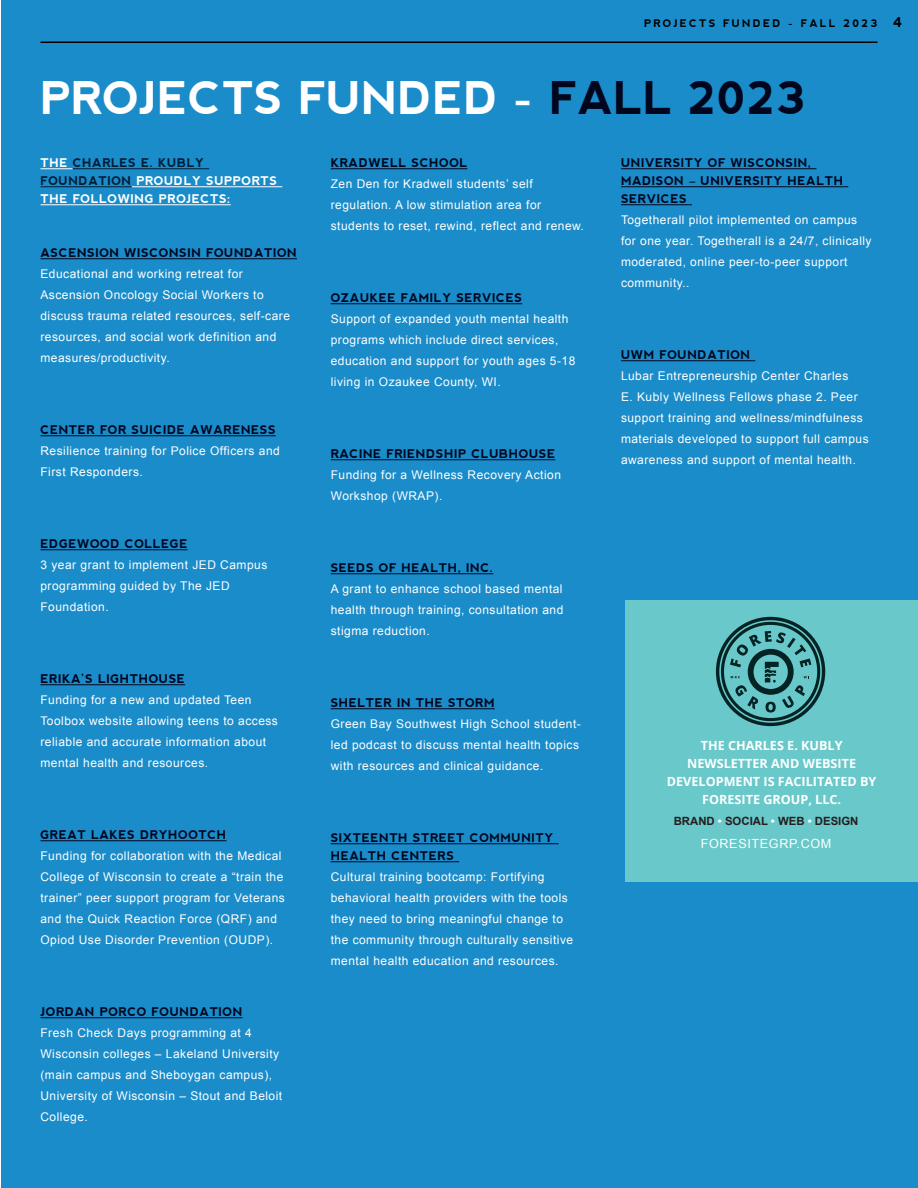
<style>
.page{position:relative;width:918px;height:1188px;background:#fff}
.page>*{position:absolute;margin:0;border:0;box-sizing:border-box;transform-origin:0 0}
.t1{font:700 45px "nevis";color:#fff}
.t2{font:700 12.6px/18px "Open Sans";color:#fff;text-align:center}
.t3{font:12.6px "Arial";letter-spacing:.05em;color:#fff}
.t4{font:12px/21px "Arial";letter-spacing:.04em;color:#fff}
.t5{font:700 12px/18px "nevis";letter-spacing:.04em;color:#00061e}
.t6{font:700 12px/18px "nevis";letter-spacing:.04em;color:#fff}
.t7{font:700 11.4px "Arial";color:#231f20}
.t8{font:700 10.5px "nevis";letter-spacing:.2em;color:#000}
.s1{font-size:13.5px}
.s2{color:#00061e}
.s3{color:#001d35}
.s4{color:#fff}
</style>
<div class="page">
<div style="left:1px;top:0;width:917px;height:1188px;background:#1a8cca"></div>
<hr style="left:40px;top:168px;width:33px;height:1px;background:#fff">
<hr style="left:73px;top:168px;width:136px;height:1px;background:#001d35">
<hr style="left:40px;top:186px;width:92px;height:1px;background:#001d35">
<hr style="left:132px;top:186px;width:150px;height:1px;background:#fff">
<hr style="left:40px;top:204px;width:191px;height:1px;background:#fff">
<hr style="left:40px;top:258px;width:257px;height:1px;background:#00061e">
<hr style="left:40px;top:435px;width:236px;height:1px;background:#00061e">
<hr style="left:40px;top:549px;width:148px;height:1px;background:#00061e">
<hr style="left:40px;top:684px;width:145px;height:1px;background:#00061e">
<hr style="left:40px;top:840px;width:186px;height:1px;background:#00061e">
<hr style="left:40px;top:1017px;width:202px;height:1px;background:#00061e">
<hr style="left:331px;top:168px;width:136px;height:1px;background:#00061e">
<hr style="left:331px;top:303px;width:191px;height:1px;background:#00061e">
<hr style="left:331px;top:459px;width:224px;height:1px;background:#00061e">
<hr style="left:331px;top:573px;width:162px;height:1px;background:#00061e">
<hr style="left:331px;top:708px;width:164px;height:1px;background:#00061e">
<hr style="left:331px;top:843px;width:228px;height:1px;background:#00061e">
<hr style="left:331px;top:861px;width:128px;height:1px;background:#00061e">
<hr style="left:621px;top:168px;width:195px;height:1px;background:#00061e">
<hr style="left:621px;top:186px;width:227px;height:1px;background:#00061e">
<hr style="left:621px;top:204px;width:71px;height:1px;background:#00061e">
<hr style="left:621px;top:360px;width:134px;height:1px;background:#00061e">
<div style="left:626px;top:600px;width:292px;height:282px;background:#69c8c9"></div>
<svg style="left:716px;top:617px;width:109px;height:109px"></svg>
<hr style="left:40px;top:42px;width:838px;height:1px;background:#000">
<p class="t8" style="left:644px;top:17px;width:260px">PROJECTS FUNDED - FALL 2023 <span class="s1">4</span></p>
<h1 class="t1" style="left:40px;top:72px;width:768px">PROJECTS FUNDED - <span class="s2">FALL 2023</span></h1>
<p class="t6" style="left:40px;top:154px;width:238px">THE <span class="s3">CHARLES E. KUBLY<br>FOUNDATION</span> PROUDLY SUPPORTS<br>THE FOLLOWING PROJECTS:</p>
<p class="t5" style="left:40px;top:244px;width:258px">ASCENSION WISCONSIN FOUNDATION</p>
<p class="t4" style="left:40px;top:264px;width:251px">Educational and working retreat for Ascension Oncology Social Workers to discuss trauma related resources, self-care resources, and social work definition and measures/productivity.</p>
<p class="t5" style="left:40px;top:421px;width:237px">CENTER FOR SUICIDE AWARENESS</p>
<p class="t4" style="left:40px;top:441px;width:241px">Resilience training for Police Officers and<br>First Responders.</p>
<p class="t5" style="left:40px;top:535px;width:149px">EDGEWOOD COLLEGE</p>
<p class="t4" style="left:40px;top:555px;width:228px">3 year grant to implement JED Campus programming guided by The JED<br>Foundation.</p>
<p class="t5" style="left:40px;top:670px;width:146px">ERIKA’S LIGHTHOUSE</p>
<p class="t4" style="left:40px;top:690px;width:239px">Funding for a new and updated Teen Toolbox website allowing teens to access reliable and accurate information about mental health and resources.</p>
<p class="t5" style="left:40px;top:826px;width:187px">GREAT LAKES DRYHOOTCH</p>
<p class="t4" style="left:40px;top:846px;width:246px">Funding for collaboration with the Medical College of Wisconsin to create a “train the trainer” peer support program for Veterans and the Quick Reaction Force (QRF) and Opiod Use Disorder Prevention (OUDP).</p>
<p class="t5" style="left:40px;top:1003px;width:203px">JORDAN PORCO FOUNDATION</p>
<p class="t4" style="left:40px;top:1023px;width:243px">Fresh Check Days programming at 4<br>Wisconsin colleges – Lakeland University (main campus and Sheboygan campus),<br>University of Wisconsin – Stout and Beloit<br>College.</p>
<p class="t5" style="left:331px;top:154px;width:138px">KRADWELL SCHOOL</p>
<p class="t4" style="left:331px;top:174px;width:255px">Zen Den for Kradwell students’ self regulation. A low stimulation area for students to reset, rewind, reflect and renew.</p>
<p class="t5" style="left:331px;top:289px;width:193px">OZAUKEE FAMILY SERVICES</p>
<p class="t4" style="left:331px;top:309px;width:246px">Support of expanded youth mental health programs which include direct services, education and support for youth ages 5-18 living in Ozaukee County, WI.</p>
<p class="t5" style="left:331px;top:445px;width:226px">RACINE FRIENDSHIP CLUBHOUSE</p>
<p class="t4" style="left:331px;top:465px;width:232px">Funding for a Wellness Recovery Action<br>Workshop (WRAP).</p>
<p class="t5" style="left:331px;top:559px;width:164px">SEEDS OF HEALTH, INC.</p>
<p class="t4" style="left:331px;top:579px;width:234px;text-align:justify">A grant to enhance school based mental health through training, consultation and stigma reduction.</p>
<p class="t5" style="left:331px;top:694px;width:166px">SHELTER IN THE STORM</p>
<p class="t4" style="left:331px;top:714px;width:252px">Green Bay Southwest High School student&shy;led podcast to discuss mental health topics with resources and clinical guidance.</p>
<p class="t5" style="left:331px;top:829px;width:224px">SIXTEENTH STREET COMMUNITY<br>HEALTH CENTERS</p>
<p class="t4" style="left:331px;top:867px;width:244px">Cultural training bootcamp: Fortifying behavioral health providers with the tools they need to bring meaningful change to the community through culturally sensitive mental health education and resources.</p>
<p class="t5" style="left:621px;top:154px;width:224px">UNIVERSITY OF WISCONSIN,<br>MADISON – UNIVERSITY HEALTH<br>SERVICES</p>
<p class="t4" style="left:621px;top:210px;width:252px">Togetherall pilot implemented on campus for one year. Togetherall is a 24/7, clinically moderated, online peer-to-peer support community..</p>
<p class="t5" style="left:621px;top:346px;width:131px">UWM FOUNDATION</p>
<p class="t4" style="left:621px;top:366px;width:249px">Lubar Entrepreneurship Center Charles<br>E. Kubly Wellness Fellows phase 2. Peer support training and wellness/mindfulness materials developed to support full campus awareness and support of mental health.</p>
<p class="t2" style="left:667px;top:736px;width:211px">THE CHARLES E. KUBLY<br>NEWSLETTER AND WEBSITE<br>DEVELOPMENT IS FACILITATED BY<br>FORESITE GROUP, LLC.</p>
<p class="t7" style="left:674px;top:814px;width:186px">BRAND <span class="s4">•</span> SOCIAL <span class="s4">•</span> WEB <span class="s4">•</span> DESIGN</p>
<p class="t3" style="left:701px;top:835px;width:132px">FORESITEGRP.COM</p>
</div>
